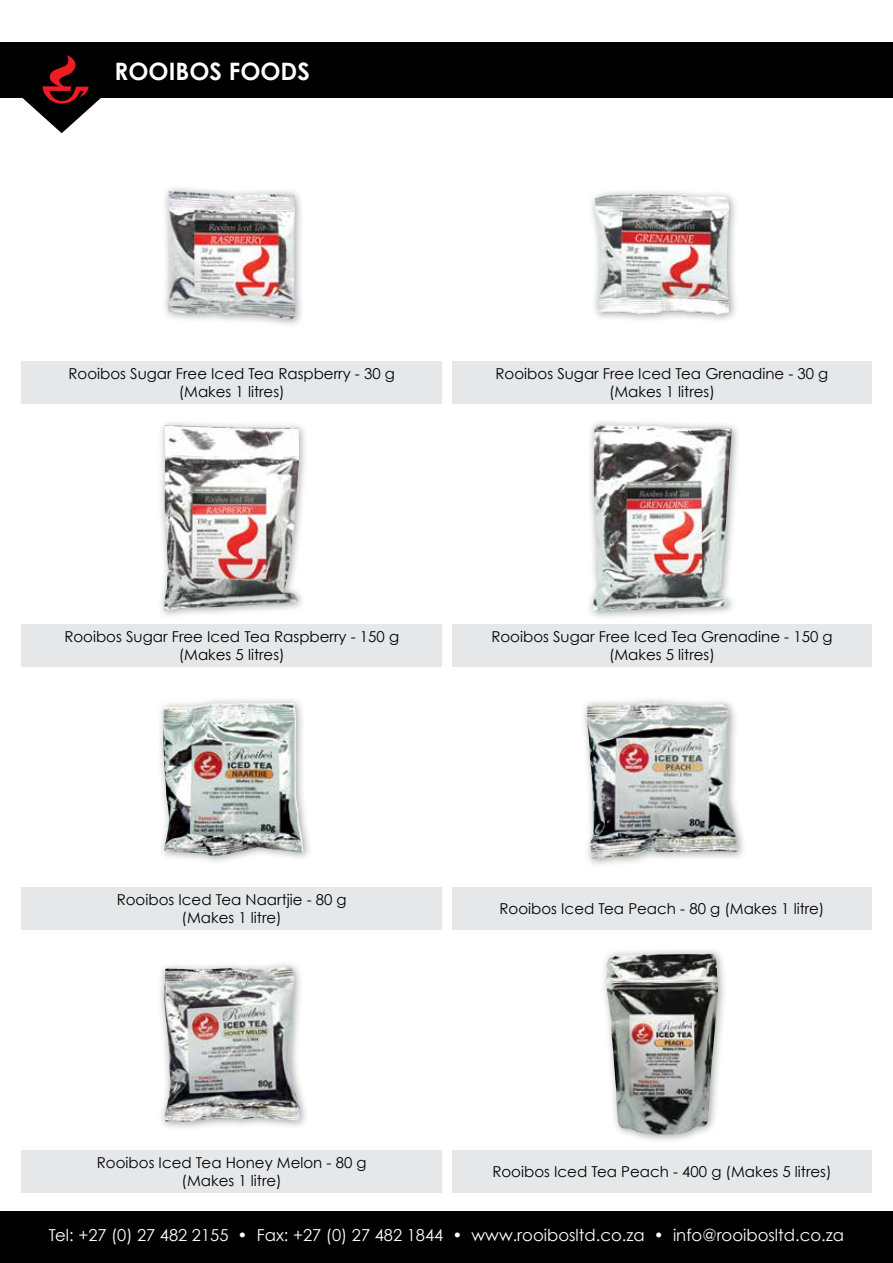
<style>
.page{position:relative;width:893px;height:1263px;background:#fff}
.page>*{position:absolute;margin:0;border:0;box-sizing:border-box;transform-origin:0 0}
.t1{font:700 24px "Century Gothic";color:#fff}
.t2{font:16.5px "Century Gothic";color:#fff}
.t3{font:15px/18px "Century Gothic";color:#000;text-align:center}
</style>
<div class="page">
<div style="left:0;top:1212px;width:893px;height:51px;background:#000"></div>
<div style="left:0;top:43px;width:893px;height:55px;background:#000"></div>
<svg style="left:22px;top:55px;width:79px;height:78px"></svg>
<div style="left:162px;top:184px;width:143px;height:145px;background:#000;opacity:.35"></div>
<img style="left:168px;top:194px;width:108px;height:123px">
<div style="left:21px;top:361px;width:421px;height:42px;background:#e6e7e8"></div>
<div style="left:588px;top:188px;width:151px;height:137px;background:#000;opacity:.35"></div>
<img style="left:594px;top:194px;width:58px;height:119px">
<div style="left:452px;top:361px;width:420px;height:42px;background:#e6e7e8"></div>
<div style="left:158px;top:418px;width:151px;height:202px;background:#000;opacity:.35"></div>
<img style="left:164px;top:425px;width:135px;height:186px">
<div style="left:21px;top:624px;width:421px;height:42px;background:#e6e7e8"></div>
<div style="left:586px;top:418px;width:155px;height:202px;background:#000;opacity:.35"></div>
<img style="left:592px;top:425px;width:140px;height:186px">
<div style="left:452px;top:624px;width:420px;height:42px;background:#e6e7e8"></div>
<div style="left:157px;top:696px;width:156px;height:169px;background:#000;opacity:.35"></div>
<img style="left:163px;top:703px;width:142px;height:153px">
<div style="left:21px;top:887px;width:421px;height:42px;background:#e6e7e8"></div>
<div style="left:580px;top:696px;width:167px;height:172px;background:#000;opacity:.35"></div>
<img style="left:586px;top:702px;width:152px;height:157px">
<div style="left:452px;top:887px;width:420px;height:42px;background:#e6e7e8"></div>
<div style="left:157px;top:960px;width:152px;height:171px;background:#000;opacity:.35"></div>
<img style="left:164px;top:966px;width:137px;height:156px">
<div style="left:21px;top:1150px;width:421px;height:43px;background:#e6e7e8"></div>
<div style="left:600px;top:947px;width:127px;height:197px;background:#000;opacity:.35"></div>
<img style="left:607px;top:953px;width:111px;height:182px">
<div style="left:452px;top:1150px;width:420px;height:43px;background:#e6e7e8"></div>
<h1 class="t1" style="left:115px;top:56px;width:197px">ROOIBOS FOODS</h1>
<p class="t3" style="left:68px;top:364px;width:328px">Rooibos Sugar Free Iced Tea Raspberry - 30 g (Makes 1 litres)</p>
<p class="t3" style="left:496px;top:364px;width:334px">Rooibos Sugar Free Iced Tea Grenadine - 30 g (Makes 1 litres)</p>
<p class="t3" style="left:64px;top:627px;width:336px">Rooibos Sugar Free Iced Tea Raspberry - 150 g (Makes 5 litres)</p>
<p class="t3" style="left:491px;top:627px;width:343px">Rooibos Sugar Free Iced Tea Grenadine - 150 g (Makes 5 litres)</p>
<p class="t3" style="left:117px;top:890px;width:232px">Rooibos Iced Tea Naartjie - 80 g (Makes 1 litre)</p>
<p class="t3" style="left:499px;top:899px;width:327px">Rooibos Iced Tea Peach - 80 g (Makes 1 litre)</p>
<p class="t3" style="left:97px;top:1153px;width:271px">Rooibos Iced Tea Honey Melon - 80 g (Makes 1 litre)</p>
<p class="t3" style="left:492px;top:1162px;width:341px">Rooibos Iced Tea Peach - 400 g (Makes 5 litres)</p>
<p class="t2" style="left:49px;top:1225px;width:796px">Tel: +27 (0) 27 482 2155 • Fax: +27 (0) 27 482 1844 • www.rooibosltd.co.za • info@rooibosltd.co.za</p>
</div>
